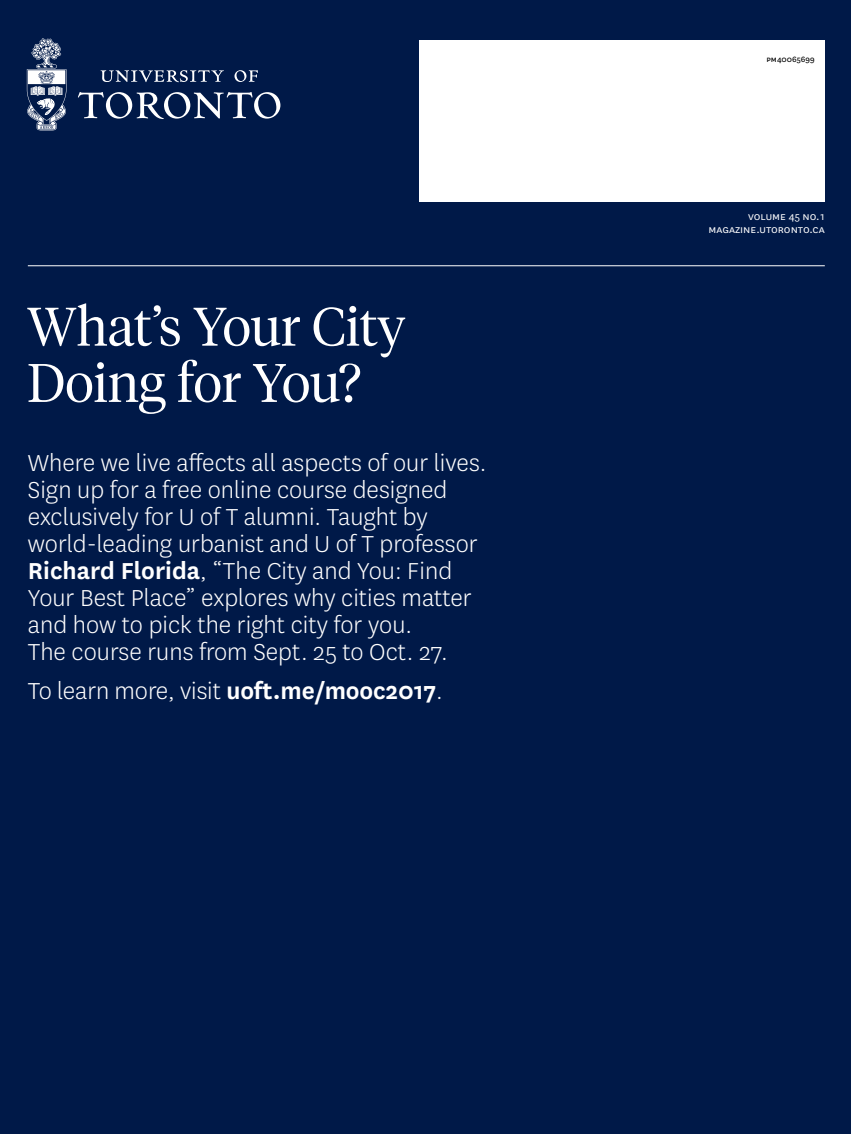
<style>
.page{position:relative;width:851px;height:1134px;background:#fff}
.page>*{position:absolute;margin:0;border:0;box-sizing:border-box;transform-origin:0 0}
.t1{font:300 54px/56.2px "Tiempos Headline";color:#fff}
.t2{font:300 27px/27px "National";color:#fff}
.t3{font:12px/12.8px "National";color:#fff;text-align:right}
.t4{font:9px "National";color:#000}
.s1{font-weight:600}
</style>
<div class="page">
<div style="left:0;top:0;width:850px;height:1134px;background:#001948"></div>
<hr style="left:28px;top:265px;width:796px;height:1px;background:#fff">
<svg style="left:78px;top:70px;width:202px;height:49px"></svg>
<svg style="left:27px;top:38px;width:39px;height:92px"></svg>
<div style="left:419px;top:40px;width:405px;height:162px;background:#fff"></div>
<h1 class="t1" style="left:27px;top:296px;width:380px">What’s Your City<br>Doing for You?</h1>
<p class="t2" style="left:28px;top:448px;width:460px">Where we live affects all aspects of our lives.<br>Sign up for a free online course designed exclusively for U of T alumni. Taught by world-leading urbanist and U of T professor <span class="s1">Richard Florida</span>, “The City and You: Find Your Best Place” explores why cities matter and how to pick the right city for you.<br>The course runs from Sept. 25 to Oct. 27.</p>
<p class="t2" style="left:28px;top:676px;width:416px">To learn more, visit <span class="s1">uoft.me/mooc2017</span>.</p>
<p class="t4" style="left:766px;top:53px;width:50px">PM40065699</p>
<p class="t3" style="left:708px;top:210px;width:118px">VOLUME 45 NO. 1<br>MAGAZINE.UTORONTO.CA</p>
</div>
